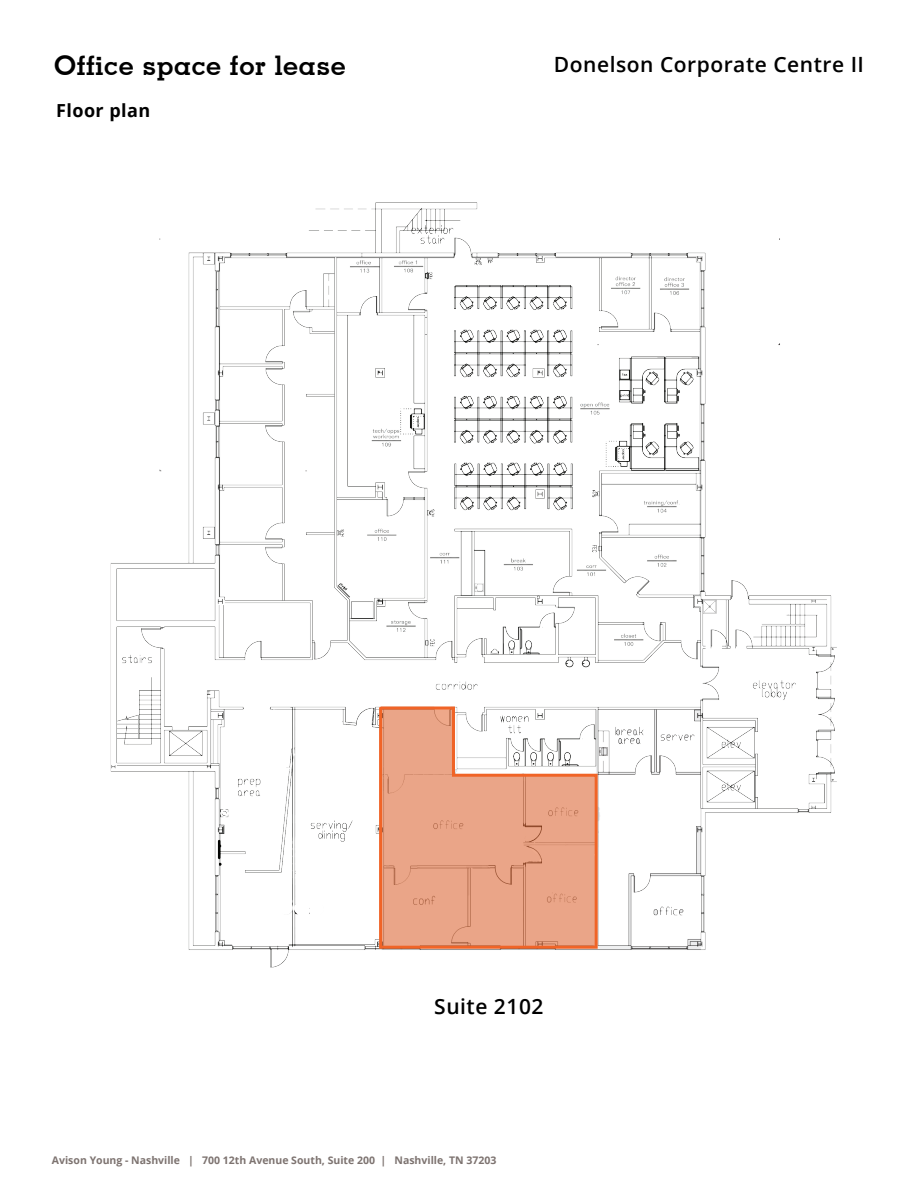
<style>
.page{position:relative;width:918px;height:1188px;background:#fff}
.page>*{position:absolute;margin:0;border:0;box-sizing:border-box;transform-origin:0 0}
.Major_headline{font:700 27px "Geometric Slab 703 BT";letter-spacing:.025em;color:#000}
.Major_headline-2{font:600 21px "Open Sans";letter-spacing:.025em;color:#000}
.Major_headline-3{font:700 18px "Open Sans";letter-spacing:.025em;color:#000}
.t1{font:700 10.5px "Open Sans";color:#7d7370}
.s1{font-style:inherit}
</style>
<div class="page">
<img style="left:110px;top:202px;width:727px;height:766px">
<svg style="left:378px;top:704px;width:221px;height:246px"></svg>
<div style="left:310px;top:902px;width:14px;height:14px;background:#fff;border-radius:50%"></div>
<div style="left:312px;top:893px;width:14px;height:14px;background:#fff;border-radius:50%"></div>
<div style="left:297px;top:904px;width:13px;height:13px;background:#fff;border-radius:50%"></div>
<div style="left:302px;top:894px;width:14px;height:14px;background:#fff;border-radius:50%"></div>
<div style="left:294px;top:901px;width:14px;height:14px;background:#fff;border-radius:50%"></div>
<div style="left:279px;top:895px;width:13px;height:14px;background:#fff;border-radius:50%"></div>
<div style="left:279px;top:901px;width:14px;height:14px;background:#fff;border-radius:50%"></div>
<div style="left:320px;top:847px;width:14px;height:14px;background:#fff;border-radius:50%"></div>
<div style="left:272px;top:901px;width:14px;height:14px;background:#fff;border-radius:50%"></div>
<p class="Major_headline" style="left:54px;top:49px;width:293px">Office space for lease</p>
<p class="Major_headline-2" style="left:554px;top:50px;width:312px">Donelson Corporate Centre II</p>
<p class="Major_headline-3" style="left:56px;top:97px;width:96px">Floor plan</p>
<p class="Major_headline-2" style="left:434px;top:992px;width:111px">Suite <span class="s1">2102</span></p>
<p class="t1" style="left:52px;top:1153px;width:446px">Avison Young - Nashville | 700 12th Avenue South, Suite 200 | Nashville, TN 37203</p>
</div>
